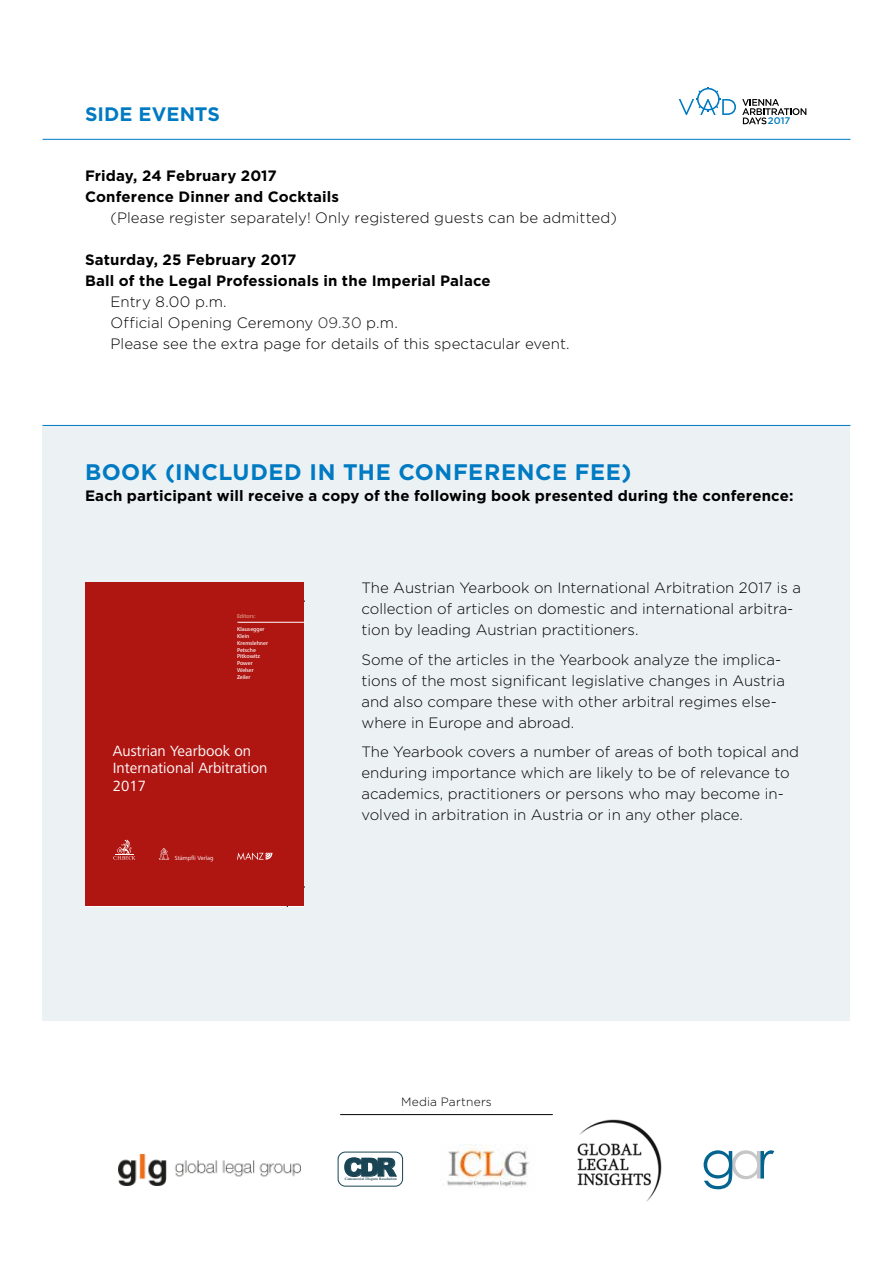
<style>
.page{position:relative;width:893px;height:1263px;background:#fff}
.page>*{position:absolute;margin:0;border:0;box-sizing:border-box;transform-origin:0 0}
.t1{font:900 25.2px "Arial";color:#194453}
.t2{font:700 22.5px "Gotham";letter-spacing:.025em;color:#007ac2}
.t3{font:700 19.5px "Gotham";letter-spacing:.005em;color:#007ac2}
.t4{font:15.3px/17.5px "Frutiger Next LT";color:#fff}
.t5{font:300 15px/21px "Gotham";color:#000}
.t6{font:700 15px/21px "Gotham";letter-spacing:.01em;color:#000}
.t7{font:300 12px "Gotham";letter-spacing:.02em;color:#000}
.t8{font:500 9.6px "Gotham";color:#007ac2}
.t9{font:6.15px "Frutiger Next LT";color:#fff}
.t10{font:500 5.7px/6.9px "Frutiger Next LT";color:#fff}
.t11{font:500 5.7px "Frutiger Next LT";color:#e0a28d}
.t12{font:700 3.45px "Book Antiqua";color:#194453}
.s1{color:#231f20}
</style>
<div class="page">
<svg style="left:742px;top:99px;width:64px;height:25px"></svg>
<svg style="left:679px;top:87px;width:57px;height:28px"></svg>
<div style="left:43px;top:425px;width:807px;height:595px;background:#ecf1f4"></div>
<hr style="left:43px;top:425px;width:807px;height:1px;background:#007ac2">
<hr style="left:43px;top:139px;width:807px;height:1px;background:#007ac2">
<hr style="left:340px;top:1114px;width:213px;height:1px;background:#000">
<svg style="left:345px;top:1157px;width:52px;height:20px"></svg>
<div style="left:338px;top:1151px;width:65px;height:35px;border:1px solid #194453;border-radius:7px"></div>
<img style="left:119px;top:1154px;width:181px;height:32px">
<img style="left:447px;top:1145px;width:82px;height:43px">
<img style="left:577px;top:1119px;width:85px;height:83px">
<svg style="left:704px;top:1150px;width:70px;height:39px"></svg>
<div style="left:85px;top:582px;width:219px;height:324px;background:#af1612"></div>
<hr style="left:237px;top:622px;width:67px;height:1px;background:#fff">
<svg style="left:237px;top:852px;width:35px;height:8px"></svg>
<svg style="left:113px;top:840px;width:22px;height:20px"></svg>
<svg style="left:159px;top:848px;width:10px;height:12px"></svg>
<h3 class="t3" style="left:85px;top:102px;width:137px">SIDE EVENTS</h3>
<p class="t6" style="left:85px;top:165px;width:256px">Friday, 24 February 2017<br>Conference Dinner and Cocktails</p>
<p class="t5" style="left:111px;top:207px;width:508px">(Please register separately! Only registered guests can be admitted)</p>
<p class="t6" style="left:85px;top:249px;width:407px">Saturday, 25 February 2017<br>Ball of the Legal Professionals in the Imperial Palace</p>
<p class="t5" style="left:111px;top:291px;width:460px">Entry 8.00 p.m.<br>Official Opening Ceremony <span class="s1">09.30</span> p.m.<br>Please see the extra page for details of this spectacular event.</p>
<p class="t8" style="left:768px;top:115px;width:24px">2017</p>
<h2 class="t2" style="left:85px;top:459px;width:548px">BOOK (INCLUDED IN THE CONFERENCE FEE)</h2>
<p class="t6" style="left:85px;top:484px;width:710px">Each participant will receive a copy of the following book presented during the conference:</p>
<p class="t11" style="left:237px;top:613px;width:20px">Editors:</p>
<p class="t10" style="left:237px;top:626px;width:33px">Klausegger<br>Klein<br>Kremslehner<br>Petsche<br>Pitkowitz<br>Power<br>Welser<br>Zeiler</p>
<p class="t4" style="left:113px;top:742px;width:156px">Austrian Yearbook on<br>International Arbitration<br>2017</p>
<p class="t9" style="left:175px;top:854px;width:40px">Stämpfli Verlag</p>
<p class="t5" style="left:361px;top:577px;width:441px">The Austrian Yearbook on International Arbitration 2017 is a collection of articles on domestic and international arbitra&shy;tion by leading Austrian practitioners.</p>
<p class="t5" style="left:361px;top:649px;width:425px">Some of the articles in the Yearbook analyze the implica&shy;tions of the most significant legislative changes in Austria and also compare these with other arbitral regimes else&shy;where in Europe and abroad.</p>
<p class="t5" style="left:361px;top:741px;width:439px">The Yearbook covers a number of areas of both topical and enduring importance which are likely to be of relevance to academics, practitioners or persons who may become in&shy;volved in arbitration in Austria or in any other place.</p>
<p class="t7" style="left:401px;top:1095px;width:92px">Media Partners</p>
<h1 class="t1" style="left:344px;top:1149px;width:54px">CDR</h1>
<p class="t12" style="left:345px;top:1176px;width:54px">Commercial Dispute Resolution</p>
</div>
